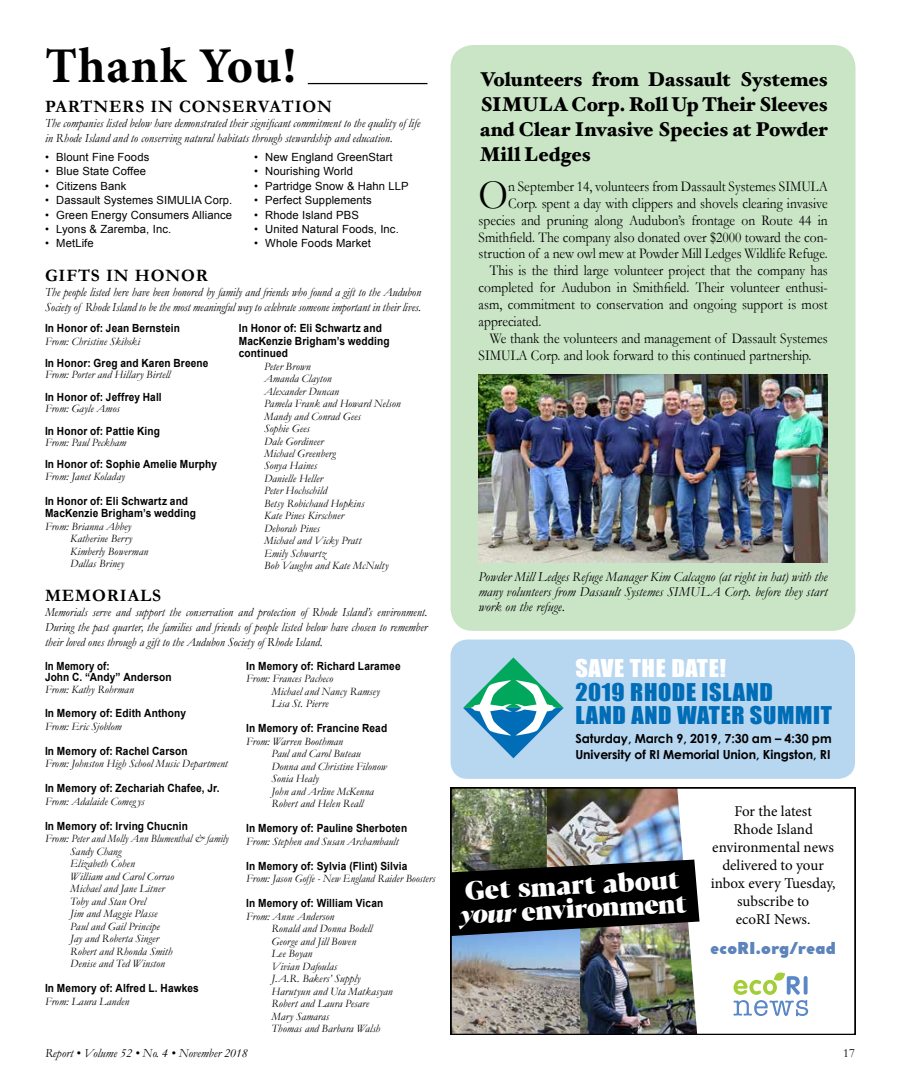
<style>
.page{position:relative;width:900px;height:1080px;background:#fff}
.page>*{position:absolute;margin:0;border:0;box-sizing:border-box;transform-origin:0 0}
.t1{font:700 50px "Minion Pro";letter-spacing:.015em;color:#000}
.t2{font:42.12px "Garamond";color:#000;scale:.9 1}
.t3{font:800 26.25px/23.6px "Blacker Display";color:#fff}
.t4{font:22.5px/23.8px "Impact";letter-spacing:.025em;color:#006db6;scale:1.08 1}
.t5{font:22.5px "Impact";letter-spacing:.025em;color:#fff;scale:1.08 1}
.t6{font:900 20px/25px "Hoefler Text";color:#000;text-align:justify;scale:.96 1}
.t7{font:700 17.5px "Garamond";letter-spacing:.05em;color:#000}
.t8{font:900 16.25px "Coco Gothic";color:#5d83bb}
.t9{font:15px "Garamond";color:#000;scale:.9 1}
.t10{font:15px/18px "Minion Pro";color:#000;text-align:center}
.t11{font:italic 13.75px/15px "Garamond";letter-spacing:.005em;color:#000;text-align:justify}
.t12{font:italic 12.5px/15px "Garamond";color:#000;text-align:justify;scale:.94 1}
.t13{font:italic 12.5px/15px "Garamond";color:#000;scale:.96 1}
.t14{font:700 12.5px/16.2px "Century Gothic";letter-spacing:-.005em;color:#000}
.t15{font:italic 12.5px "Garamond";color:#000}
.t16{font:12.5px "Garamond";color:#000}
.t17{font:italic 11.25px/12.5px "Garamond";letter-spacing:.01em;color:#000}
.t18{font:700 11.25px/12.5px "Arial";letter-spacing:.015em;color:#000;scale:.9 1}
.t19{font:11.25px "Arial";letter-spacing:.01em;color:#000}
.t20{font:700 11.25px/11.2px "Arial";letter-spacing:.015em;color:#000;scale:.86 1}
.s1{font-style:italic;font-size:25.25px}
</style>
<div class="page">
<div style="left:451px;top:45px;width:405px;height:586px;background:#c9e5c6;border-radius:22px"></div>
<hr style="left:308px;top:83px;width:120px;height:1px;background:#000">
<img style="left:478px;top:375px;width:350px;height:188px">
<div style="left:451px;top:640px;width:404px;height:139px;background:#b7d6f0;border-radius:17px"></div>
<svg style="left:463px;top:657px;width:101px;height:101px"></svg>
<img style="left:453px;top:936px;width:127px;height:97px">
<img style="left:453px;top:789px;width:230px;height:71px">
<img style="left:580px;top:936px;width:117px;height:97px">
<svg style="left:733px;top:972px;width:75px;height:44px"></svg>
<svg style="left:453px;top:860px;width:247px;height:76px;background:#191b1a"></svg>
<div style="left:451px;top:787px;width:405px;height:248px;border:1px solid #000"></div>
<h1 class="t1" style="left:45px;top:31px;width:253px">Thank You!</h1>
<h3 class="t7" style="left:45px;top:96px;width:289px">PARTNERS IN CONSERVATION</h3>
<p class="t13" style="left:45px;top:116px;width:392px">The companies listed below have demonstrated their significant commitment to the quality of life in Rhode Island and to conserving natural habitats through stewardship and education.</p>
<p class="t19" style="left:45px;top:150px;width:106px">• Blount Fine Foods</p>
<p class="t19" style="left:45px;top:164px;width:103px">• Blue State Coffee</p>
<p class="t19" style="left:45px;top:178px;width:83px">• Citizens Bank</p>
<p class="t19" style="left:45px;top:193px;width:189px">• Dassault Systemes SIMULIA Corp.</p>
<p class="t19" style="left:45px;top:207px;width:189px">• Green Energy Consumers Alliance</p>
<p class="t19" style="left:45px;top:222px;width:128px">• Lyons &amp; Zaremba, Inc.</p>
<p class="t19" style="left:45px;top:236px;width:50px">• MetLife</p>
<p class="t19" style="left:254px;top:150px;width:140px">• New England GreenStart</p>
<p class="t19" style="left:254px;top:164px;width:100px">• Nourishing World</p>
<p class="t19" style="left:254px;top:178px;width:156px">• Partridge Snow &amp; Hahn LLP</p>
<p class="t19" style="left:254px;top:193px;width:119px">• Perfect Supplements</p>
<p class="t19" style="left:254px;top:207px;width:106px">• Rhode Island PBS</p>
<p class="t19" style="left:254px;top:222px;width:146px">• United Natural Foods, Inc.</p>
<p class="t19" style="left:254px;top:236px;width:118px">• Whole Foods Market</p>
<h3 class="t7" style="left:45px;top:266px;width:165px">GIFTS IN HONOR</h3>
<p class="t12" style="left:45px;top:285px;width:402px">The people listed here have been honored by family and friends who found a gift to the Audubon<br>Society of Rhode Island to be the most meaningful way to celebrate someone important in their lives.</p>
<p class="t18" style="left:45px;top:322px;width:152px">In Honor of: Jean Bernstein</p>
<p class="t17" style="left:45px;top:335px;width:96px">From: Christine Skibski</p>
<p class="t18" style="left:45px;top:357px;width:183px">In Honor: Greg and Karen Breene</p>
<p class="t17" style="left:45px;top:368px;width:127px">From: Porter and Hillary Birtell</p>
<p class="t18" style="left:45px;top:391px;width:131px">In Honor of: Jeffrey Hall</p>
<p class="t17" style="left:45px;top:402px;width:76px">From: Gayle Amos</p>
<p class="t18" style="left:45px;top:425px;width:129px">In Honor of: Pattie King</p>
<p class="t17" style="left:45px;top:436px;width:83px">From: Paul Peckham</p>
<p class="t18" style="left:45px;top:458px;width:193px">In Honor of: Sophie Amelie Murphy</p>
<p class="t17" style="left:45px;top:470px;width:81px">From: Janet Koladay</p>
<p class="t18" style="left:45px;top:495px;width:169px">In Honor of: Eli Schwartz and<br>MacKenzie Brigham’s wedding</p>
<p class="t17" style="left:70px;top:520px;width:79px;text-indent:-25px">From: Brianna Abbey<br>Katherine Berry<br>Kimberly Bowerman<br>Dallas Briney</p>
<p class="t18" style="left:239px;top:322px;width:169px">In Honor of: Eli Schwartz and<br>MacKenzie Brigham’s wedding continued</p>
<p class="t17" style="left:264px;top:360px;width:138px">Peter Brown<br>Amanda Clayton<br>Alexander Duncan<br>Pamela Frank and Howard Nelson<br>Mandy and Conrad Gees<br>Sophie Gees<br>Dale Gordineer<br>Michael Greenberg<br>Sonya Haines<br>Danielle Heller<br>Peter Hochschild<br>Betsy Robichaud Hopkins<br>Kate Pines Kirschner<br>Deborah Pines<br>Michael and Vicky Pratt<br>Emily Schwartz<br>Bob Vaughn and Kate McNulty</p>
<h3 class="t7" style="left:45px;top:585px;width:117px">MEMORIALS</h3>
<p class="t12" style="left:45px;top:605px;width:408px">Memorials serve and support the conservation and protection of Rhode Island’s environment.<br>During the past quarter, the families and friends of people listed below have chosen to remember their loved ones through a gift to the Audubon Society of Rhode Island.</p>
<p class="t20" style="left:45px;top:660px;width:149px">In Memory of:<br>John C. “Andy” Anderson</p>
<p class="t17" style="left:45px;top:683px;width:90px">From: Kathy Rohrman</p>
<p class="t18" style="left:45px;top:707px;width:158px">In Memory of: Edith Anthony</p>
<p class="t17" style="left:45px;top:720px;width:78px">From: Eric Sjoblom</p>
<p class="t18" style="left:45px;top:745px;width:160px">In Memory of: Rachel Carson</p>
<p class="t17" style="left:45px;top:757px;width:184px">From: Johnston High School Music Department</p>
<p class="t18" style="left:45px;top:782px;width:195px">In Memory of: Zechariah Chafee, Jr.</p>
<p class="t17" style="left:45px;top:795px;width:101px">From: Adalaide Comeg ys</p>
<p class="t18" style="left:45px;top:820px;width:160px">In Memory of: Irving Chucnin</p>
<p class="t17" style="left:70px;top:832px;width:160px;text-indent:-25px">From: Peter and Molly Ann Blumenthal &amp; family<br>Sandy Chang<br>Elizabeth Cohen<br>William and Carol Corrao<br>Michael and Jane Litner<br>Toby and Stan Orel<br>Jim and Maggie Plasse<br>Paul and Gail Principe<br>Jay and Roberta Singer<br>Robert and Rhonda Smith<br>Denise and Ted Winston</p>
<p class="t18" style="left:45px;top:982px;width:172px">In Memory of: Alfred L. Hawkes</p>
<p class="t17" style="left:45px;top:995px;width:86px">From: Laura Landen</p>
<p class="t18" style="left:246px;top:660px;width:173px">In Memory of: Richard Laramee</p>
<p class="t17" style="left:271px;top:672px;width:110px;text-indent:-25px">From: Frances Pacheco<br>Michael and Nancy Ramsey<br>Lisa St. Pierre</p>
<p class="t18" style="left:246px;top:722px;width:158px">In Memory of: Francine Read</p>
<p class="t17" style="left:271px;top:735px;width:117px;text-indent:-25px">From: Warren Boothman<br>Paul and Carol Buteau<br>Donna and Christine Filonow<br>Sonia Healy<br>John and Arline McKenna<br>Robert and Helen Reall</p>
<p class="t18" style="left:246px;top:822px;width:181px">In Memory of: Pauline Sherboten</p>
<p class="t17" style="left:246px;top:835px;width:154px">From: Stephen and Susan Archambault</p>
<p class="t18" style="left:246px;top:860px;width:181px">In Memory of: Sylvia (Flint) Silvia</p>
<p class="t17" style="left:246px;top:872px;width:191px">From: Jason Goffe - New England Raider Boosters</p>
<p class="t18" style="left:246px;top:897px;width:154px">In Memory of: William Vican</p>
<p class="t17" style="left:271px;top:910px;width:123px;text-indent:-25px">From: Anne Anderson<br>Ronald and Donna Bodell<br>George and Jill Bowen<br>Lee Boyan<br>Vivian Dafoulas<br>J.A.R. Bakers’ Supply<br>Harutyun and Uta Matkasyan<br>Robert and Laura Pesare<br>Mary Samaras<br>Thomas and Barbara Walsh</p>
<h3 class="t6" style="left:480px;top:67px;width:364px">Volunteers from Dassault Systemes SIMULA Corp. Roll Up Their Sleeves and Clear Invasive Species at Powder Mill Ledges</h3>
<h2 class="t2" style="left:479px;top:169px;width:34px">O</h2>
<h3 class="t9" style="left:508px;top:177px;width:357px">n September 14, volunteers from Dassault Systemes SIMULA</h3>
<h3 class="t9" style="left:508px;top:194px;width:357px">Corp. spent a day with clippers and shovels clearing invasive</h3>
<h3 class="t9" style="left:479px;top:211px;width:389px">species and pruning along Audubon’s frontage on Route 44 in</h3>
<h3 class="t9" style="left:479px;top:228px;width:390px">Smithfield. The company also donated over $2000 toward the con-</h3>
<h3 class="t9" style="left:479px;top:245px;width:390px">struction of a new owl mew at Powder Mill Ledges Wildlife Refuge.</h3>
<h3 class="t9" style="left:490px;top:262px;width:377px">This is the third large volunteer project that the company has</h3>
<h3 class="t9" style="left:479px;top:279px;width:390px">completed for Audubon in Smithfield. Their volunteer enthusi-</h3>
<h3 class="t9" style="left:479px;top:295px;width:389px">asm, commitment to conservation and ongoing support is most</h3>
<h3 class="t9" style="left:479px;top:312px;width:71px">appreciated.</h3>
<h3 class="t9" style="left:490px;top:329px;width:377px">We thank the volunteers and management of Dassault Systemes</h3>
<h3 class="t9" style="left:479px;top:346px;width:371px">SIMULA Corp. and look forward to this continued partnership.</h3>
<p class="t11" style="left:478px;top:569px;width:351px">Powder Mill Ledges Refuge Manager Kim Calcagno (at right in hat) with the many volunteers from Dassault Systemes SIMULA Corp. before they start work on the refuge.</p>
<h3 class="t5" style="left:575px;top:654px;width:141px">SAVE THE DATE!</h3>
<h3 class="t4" style="left:575px;top:680px;width:239px">2019 RHODE ISLAND<br>LAND AND WATER SUMMIT</h3>
<p class="t14" style="left:575px;top:730px;width:258px">Saturday, March 9, 2019, 7:30 am – 4:30 pm<br>University of RI Memorial Union, Kingston, RI</p>
<h3 class="t3" style="left:458px;top:881px;width:229px;rotate:-3deg">Get smart about <span class="s1">your</span> environment</h3>
<h3 class="t10" style="left:711px;top:802px;width:126px">For the latest<br>Rhode Island environmental news delivered to your inbox every Tuesday, subscribe to<br>ecoRI News.</h3>
<h3 class="t8" style="left:710px;top:937px;width:128px">ecoRI.org/read</h3>
<p class="t15" style="left:45px;top:1046px;width:204px">Report • Volume 52 • No. 4 • November 2018</p>
<p class="t16" style="left:843px;top:1046px;width:13px">17</p>
</div>
